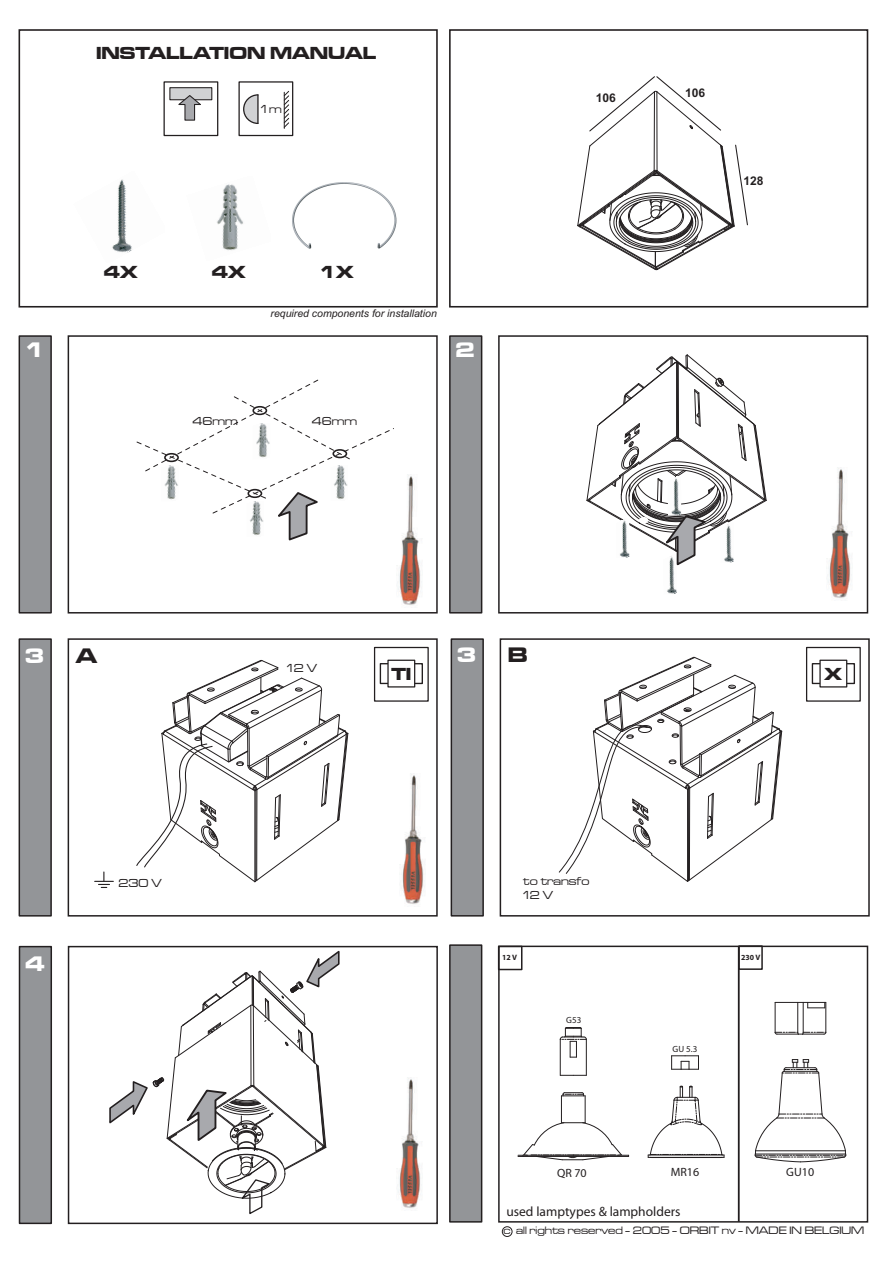
<style>
.page{position:relative;width:893px;height:1263px;background:#fff}
.page>*{position:absolute;margin:0;border:0;box-sizing:border-box;transform-origin:0 0}
.t1{font:21.75px "Microgramma D Bold Exte";color:#fff}
.t2{font:21.75px "Microgramma D Bold Exte";color:#231f20}
.t3{font:18px "Microgramma D Bold Exte";color:#231f20}
.t4{font:13.5px "Myriad";color:#231f20}
.t5{font:12px "Microgramma D Medi Exte";color:#231f20}
.t6{font:12px "Myriad";color:#231f20}
.t7{font:700 12px "Arial";color:#231f20}
.t8{font:11.1px "Microgramma D Medi Exte";color:#231f20}
.t9{font:italic 10.5px "Arial";color:#231f20}
.t10{font:9px "Myriad";color:#231f20}
.t11{font:700 7.8px "Myriad";color:#231f20}
</style>
<div class="page">
<img style="left:400px;top:773px;width:51px;height:133px">
<img style="left:397px;top:1078px;width:24px;height:130px">
<img style="left:827px;top:467px;width:42px;height:133px">
<img style="left:397px;top:475px;width:24px;height:130px">
<div style="left:19px;top:29px;width:419px;height:279px;border:2px solid #231f20"></div>
<div style="left:449px;top:29px;width:419px;height:279px;border:2px solid #231f20"></div>
<div style="left:68px;top:335px;width:370px;height:278px;border:2px solid #231f20"></div>
<div style="left:19px;top:335px;width:33px;height:278px;background:#939598;border:2px solid #231f20"></div>
<div style="left:498px;top:335px;width:370px;height:278px;border:2px solid #231f20"></div>
<div style="left:449px;top:335px;width:33px;height:278px;background:#939598;border:2px solid #231f20"></div>
<div style="left:19px;top:638px;width:33px;height:278px;background:#939598;border:2px solid #231f20"></div>
<div style="left:68px;top:946px;width:370px;height:278px;border:2px solid #231f20"></div>
<div style="left:19px;top:946px;width:33px;height:278px;background:#939598;border:2px solid #231f20"></div>
<div style="left:500px;top:638px;width:370px;height:278px;border:2px solid #231f20"></div>
<div style="left:451px;top:638px;width:33px;height:278px;background:#939598;border:2px solid #231f20"></div>
<div style="left:449px;top:944px;width:33px;height:278px;background:#939598;border:2px solid #231f20"></div>
<div style="left:163px;top:81px;width:55px;height:55px;background:#fff;border:1px solid #231f20"></div>
<div style="left:169px;top:87px;width:43px;height:13px;background:#d1d2d4;border:1px solid #231f20"></div>
<svg style="left:176px;top:95px;width:27px;height:26px"></svg>
<img style="left:217px;top:184px;width:26px;height:67px">
<img style="left:112px;top:179px;width:20px;height:74px">
<img style="left:667px;top:567px;width:10px;height:27px">
<img style="left:292px;top:182px;width:105px;height:67px">
<div style="left:238px;top:81px;width:55px;height:55px;background:#fff;border:1px solid #231f20"></div>
<svg style="left:243px;top:94px;width:16px;height:30px"></svg>
<hr style="left:257px;top:95px;width:2px;height:28px;background:#231f20">
<svg style="left:283px;top:91px;width:7px;height:37px"></svg>
<div style="left:68px;top:638px;width:370px;height:278px;border:2px solid #231f20"></div>
<svg style="left:95px;top:872px;width:18px;height:16px"></svg>
<svg style="left:136px;top:379px;width:258px;height:162px"></svg>
<div style="left:374px;top:647px;width:55px;height:55px;background:#fff;border:1px solid #231f20"></div>
<div style="left:380px;top:663px;width:43px;height:21px;border:1px solid #231f20"></div>
<div style="left:387px;top:660px;width:28px;height:27px;background:#fff;border:1px solid #231f20"></div>
<div style="left:806px;top:647px;width:55px;height:55px;background:#fff;border:1px solid #231f20"></div>
<div style="left:812px;top:663px;width:43px;height:21px;border:1px solid #231f20"></div>
<div style="left:819px;top:660px;width:28px;height:27px;background:#fff;border:1px solid #231f20"></div>
<svg style="left:136px;top:660px;width:212px;height:222px"></svg>
<svg style="left:586px;top:354px;width:181px;height:213px"></svg>
<svg style="left:577px;top:76px;width:171px;height:194px"></svg>
<svg style="left:558px;top:657px;width:224px;height:225px"></svg>
<svg style="left:108px;top:948px;width:233px;height:266px"></svg>
<div style="left:502px;top:1226px;width:10px;height:11px;border:1px solid #231f20;border-radius:50%"></div>
<div style="left:498px;top:945px;width:370px;height:277px;border:2px solid #231f20"></div>
<hr style="left:586px;top:1039px;width:1px;height:36px;background:#231f20">
<hr style="left:560px;top:1039px;width:1px;height:36px;background:#231f20">
<hr style="left:573px;top:1156px;width:56px;height:1px;background:#231f20">
<hr style="left:518px;top:1156px;width:55px;height:1px;background:#231f20">
<hr style="left:573px;top:1155px;width:56px;height:1px;background:#231f20">
<hr style="left:518px;top:1155px;width:55px;height:1px;background:#231f20">
<svg style="left:560px;top:1075px;width:26px;height:1px"></svg>
<svg style="left:523px;top:1092px;width:99px;height:68px"></svg>
<svg style="left:560px;top:1027px;width:27px;height:31px"></svg>
<svg style="left:648px;top:1086px;width:77px;height:72px"></svg>
<svg style="left:671px;top:1055px;width:28px;height:15px"></svg>
<svg style="left:755px;top:1059px;width:91px;height:103px"></svg>
<hr style="left:826px;top:1002px;width:1px;height:30px;background:#231f20">
<hr style="left:775px;top:1002px;width:1px;height:30px;background:#231f20">
<hr style="left:797px;top:1002px;width:1px;height:30px;background:#231f20">
<hr style="left:803px;top:1002px;width:1px;height:30px;background:#231f20">
<svg style="left:775px;top:1002px;width:51px;height:6px"></svg>
<svg style="left:775px;top:1032px;width:51px;height:3px"></svg>
<div style="left:498px;top:946px;width:24px;height:24px;border:2px solid #231f20"></div>
<div style="left:738px;top:945px;width:25px;height:25px;border:2px solid #231f20"></div>
<hr style="left:738px;top:946px;width:2px;height:276px;background:#231f20">
<h2 class="t3" style="left:96px;top:41px;width:281px">INSTALLATION MANUAL</h2>
<p class="t5" style="left:259px;top:101px;width:24px">1m</p>
<h2 class="t3" style="left:104px;top:260px;width:36px">4X</h2>
<h2 class="t3" style="left:212px;top:260px;width:36px">4X</h2>
<h2 class="t3" style="left:320px;top:260px;width:36px">1X</h2>
<p class="t9" style="left:270px;top:308px;width:168px">required components for installation</p>
<h1 class="t1" style="left:25px;top:335px;width:21px">1</h1>
<h1 class="t1" style="left:455px;top:335px;width:21px">2</h1>
<p class="t5" style="left:192px;top:413px;width:47px">46mm</p>
<p class="t5" style="left:312px;top:413px;width:47px">46mm</p>
<p class="t7" style="left:596px;top:91px;width:22px">106</p>
<p class="t7" style="left:685px;top:86px;width:22px">106</p>
<p class="t7" style="left:743px;top:174px;width:22px">128</p>
<h1 class="t1" style="left:25px;top:641px;width:21px">3</h1>
<h1 class="t2" style="left:76px;top:641px;width:23px">A</h1>
<h1 class="t1" style="left:457px;top:640px;width:21px">3</h1>
<h1 class="t2" style="left:508px;top:640px;width:21px">B</h1>
<p class="t5" style="left:285px;top:661px;width:33px">12 V</p>
<h2 class="t3" style="left:391px;top:661px;width:22px">TI</h2>
<h2 class="t3" style="left:824px;top:661px;width:19px">X</h2>
<h1 class="t1" style="left:25px;top:949px;width:21px">4</h1>
<p class="t5" style="left:118px;top:876px;width:45px">230 V</p>
<p class="t5" style="left:523px;top:873px;width:68px">to transfo</p>
<p class="t5" style="left:521px;top:887px;width:33px">12 V</p>
<p class="t11" style="left:502px;top:954px;width:16px">12V</p>
<p class="t11" style="left:741px;top:953px;width:21px">230 V</p>
<p class="t10" style="left:566px;top:1016px;width:17px">G53</p>
<p class="t6" style="left:557px;top:1167px;width:31px">QR 70</p>
<p class="t10" style="left:673px;top:1045px;width:26px">GU 5.3</p>
<p class="t6" style="left:671px;top:1166px;width:30px">MR16</p>
<p class="t4" style="left:506px;top:1205px;width:176px">used lamptypes &amp; lampholders</p>
<p class="t6" style="left:786px;top:1166px;width:29px">GU10</p>
<p class="t8" style="left:504px;top:1223px;width:362px">c all rights reserved - 2005 - ORBIT nv - MADE IN BELGIUM</p>
</div>
